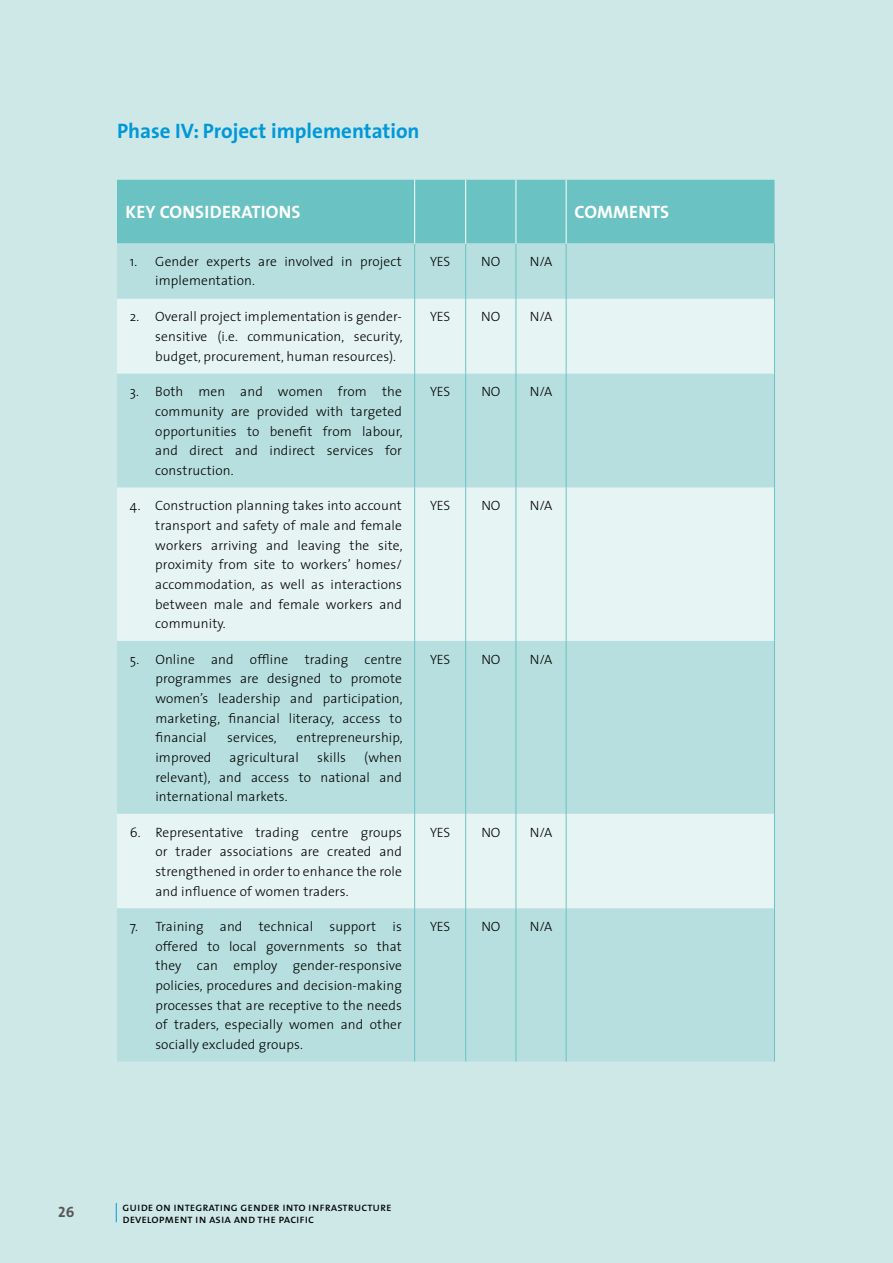
<style>
.page{position:relative;width:893px;height:1263px;background:#cee8e8}
.page>*{position:absolute;margin:0;border:0;box-sizing:border-box;transform-origin:0 0}
.t1{font:700 21px "The Sans";color:#0098d8}
.t2{font:700 18px "The Sans";letter-spacing:.01em;color:#fff}
.t3{font:15px "The Sans Bold Caps";color:#575756}
.t4{font:300 13.5px/19.6px "The Sans";letter-spacing:.01em;color:#000;text-align:justify}
.t5{font:12px/12px "The Sans Caps";color:#000}
</style>
<div class="page">
<svg style="left:116px;top:1203px;width:1px;height:19px"></svg>
<div style="left:117px;top:180px;width:657px;height:64px;background:#6ac3c2"></div>
<div style="left:117px;top:244px;width:657px;height:817px;background:#b8dfdf"></div>
<svg style="left:117px;top:299px;width:657px;height:609px;background:#d0eaea"></svg>
<hr style="left:414px;top:244px;width:1px;height:55px;background:#6ac3c2">
<hr style="left:465px;top:244px;width:1px;height:55px;background:#6ac3c2">
<hr style="left:516px;top:244px;width:1px;height:55px;background:#6ac3c2">
<hr style="left:566px;top:244px;width:1px;height:55px;background:#6ac3c2">
<hr style="left:774px;top:244px;width:1px;height:55px;background:#6ac3c2">
<hr style="left:414px;top:373px;width:1px;height:114px;background:#6ac3c2">
<hr style="left:465px;top:373px;width:1px;height:114px;background:#6ac3c2">
<hr style="left:516px;top:373px;width:1px;height:114px;background:#6ac3c2">
<hr style="left:566px;top:373px;width:1px;height:114px;background:#6ac3c2">
<hr style="left:774px;top:373px;width:1px;height:114px;background:#6ac3c2">
<hr style="left:414px;top:641px;width:1px;height:173px;background:#6ac3c2">
<hr style="left:465px;top:641px;width:1px;height:173px;background:#6ac3c2">
<hr style="left:516px;top:641px;width:1px;height:173px;background:#6ac3c2">
<hr style="left:566px;top:641px;width:1px;height:173px;background:#6ac3c2">
<hr style="left:774px;top:641px;width:1px;height:173px;background:#6ac3c2">
<hr style="left:414px;top:908px;width:1px;height:153px;background:#6ac3c2">
<hr style="left:465px;top:908px;width:1px;height:153px;background:#6ac3c2">
<hr style="left:516px;top:908px;width:1px;height:153px;background:#6ac3c2">
<hr style="left:566px;top:908px;width:1px;height:153px;background:#6ac3c2">
<hr style="left:774px;top:908px;width:1px;height:153px;background:#6ac3c2">
<hr style="left:414px;top:299px;width:1px;height:74px;background:#6ac3c2">
<hr style="left:465px;top:299px;width:1px;height:74px;background:#6ac3c2">
<hr style="left:516px;top:299px;width:1px;height:74px;background:#6ac3c2">
<hr style="left:566px;top:299px;width:1px;height:74px;background:#6ac3c2">
<hr style="left:774px;top:299px;width:1px;height:74px;background:#6ac3c2">
<hr style="left:414px;top:487px;width:1px;height:154px;background:#6ac3c2">
<hr style="left:465px;top:487px;width:1px;height:154px;background:#6ac3c2">
<hr style="left:516px;top:487px;width:1px;height:154px;background:#6ac3c2">
<hr style="left:566px;top:487px;width:1px;height:154px;background:#6ac3c2">
<hr style="left:774px;top:487px;width:1px;height:154px;background:#6ac3c2">
<hr style="left:414px;top:814px;width:1px;height:94px;background:#6ac3c2">
<hr style="left:465px;top:814px;width:1px;height:94px;background:#6ac3c2">
<hr style="left:516px;top:814px;width:1px;height:94px;background:#6ac3c2">
<hr style="left:566px;top:814px;width:1px;height:94px;background:#6ac3c2">
<hr style="left:774px;top:814px;width:1px;height:94px;background:#6ac3c2">
<hr style="left:566px;top:180px;width:1px;height:64px;background:#fff">
<hr style="left:516px;top:180px;width:1px;height:64px;background:#fff">
<hr style="left:414px;top:180px;width:1px;height:64px;background:#fff">
<hr style="left:465px;top:180px;width:1px;height:64px;background:#fff">
<h1 class="t1" style="left:117px;top:114px;width:304px">Phase IV: Project implementation</h1>
<h2 class="t2" style="left:126px;top:197px;width:177px">KEY CONSIDERATIONS</h2>
<h2 class="t2" style="left:575px;top:197px;width:96px">COMMENTS</h2>
<p class="t4" style="left:155px;top:251px;width:248px;text-indent:-26px">1. Gender experts are involved in project implementation.</p>
<p class="t4" style="left:430px;top:251px;width:22px">YES</p>
<p class="t4" style="left:481px;top:251px;width:21px">NO</p>
<p class="t4" style="left:530px;top:251px;width:24px">N/A</p>
<p class="t4" style="left:155px;top:307px;width:249px;text-indent:-26px">2. Overall project implementation is gender&shy;sensitive (i.e. communication, security, budget, procurement, human resources).</p>
<p class="t4" style="left:430px;top:307px;width:22px">YES</p>
<p class="t4" style="left:481px;top:307px;width:21px">NO</p>
<p class="t4" style="left:530px;top:307px;width:24px">N/A</p>
<p class="t4" style="left:155px;top:381px;width:249px;text-indent:-26px">3. Both men and women from the community are provided with targeted opportunities to benefit from labour, and direct and indirect services for construction.</p>
<p class="t4" style="left:430px;top:381px;width:22px">YES</p>
<p class="t4" style="left:481px;top:381px;width:21px">NO</p>
<p class="t4" style="left:530px;top:381px;width:24px">N/A</p>
<p class="t4" style="left:155px;top:495px;width:249px;text-indent:-26px">4. Construction planning takes into account transport and safety of male and female workers arriving and leaving the site, proximity from site to workers’ homes/ accommodation, as well as interactions between male and female workers and community.</p>
<p class="t4" style="left:430px;top:495px;width:22px">YES</p>
<p class="t4" style="left:481px;top:495px;width:21px">NO</p>
<p class="t4" style="left:530px;top:495px;width:24px">N/A</p>
<p class="t4" style="left:155px;top:649px;width:249px;text-indent:-26px">5. Online and offline trading centre programmes are designed to promote women’s leadership and participation, marketing, financial literacy, access to financial</p>
<p class="t4" style="left:430px;top:649px;width:22px">YES</p>
<p class="t4" style="left:481px;top:649px;width:21px">NO</p>
<p class="t4" style="left:530px;top:649px;width:24px">N/A</p>
<p class="t4" style="left:227px;top:727px;width:51px">services,</p>
<p class="t4" style="left:297px;top:727px;width:107px">entrepreneurship,</p>
<p class="t4" style="left:155px;top:747px;width:248px;text-indent:209px">(when relevant), and access to national and international markets.</p>
<p class="t4" style="left:155px;top:747px;width:58px">improved</p>
<p class="t4" style="left:230px;top:747px;width:71px">agricultural</p>
<p class="t4" style="left:317px;top:747px;width:31px">skills</p>
<p class="t4" style="left:155px;top:822px;width:248px;text-indent:-26px">6. Representative trading centre groups or trader associations are created and strengthened in order to enhance the role and influence of women traders.</p>
<p class="t4" style="left:430px;top:822px;width:22px">YES</p>
<p class="t4" style="left:481px;top:822px;width:21px">NO</p>
<p class="t4" style="left:530px;top:822px;width:24px">N/A</p>
<p class="t4" style="left:155px;top:916px;width:248px;text-indent:-26px">7. Training and technical support is offered to local governments so that they can employ gender-responsive policies, procedures and decision-making processes that are receptive to the needs of traders, especially women and other socially excluded groups.</p>
<p class="t4" style="left:430px;top:916px;width:22px">YES</p>
<p class="t4" style="left:481px;top:916px;width:21px">NO</p>
<p class="t4" style="left:530px;top:916px;width:24px">N/A</p>
<p class="t3" style="left:58px;top:1199px;width:18px">26</p>
<p class="t5" style="left:123px;top:1200px;width:271px">guide on integrating gender into infrastructure development in asia and the pacific</p>
</div>
